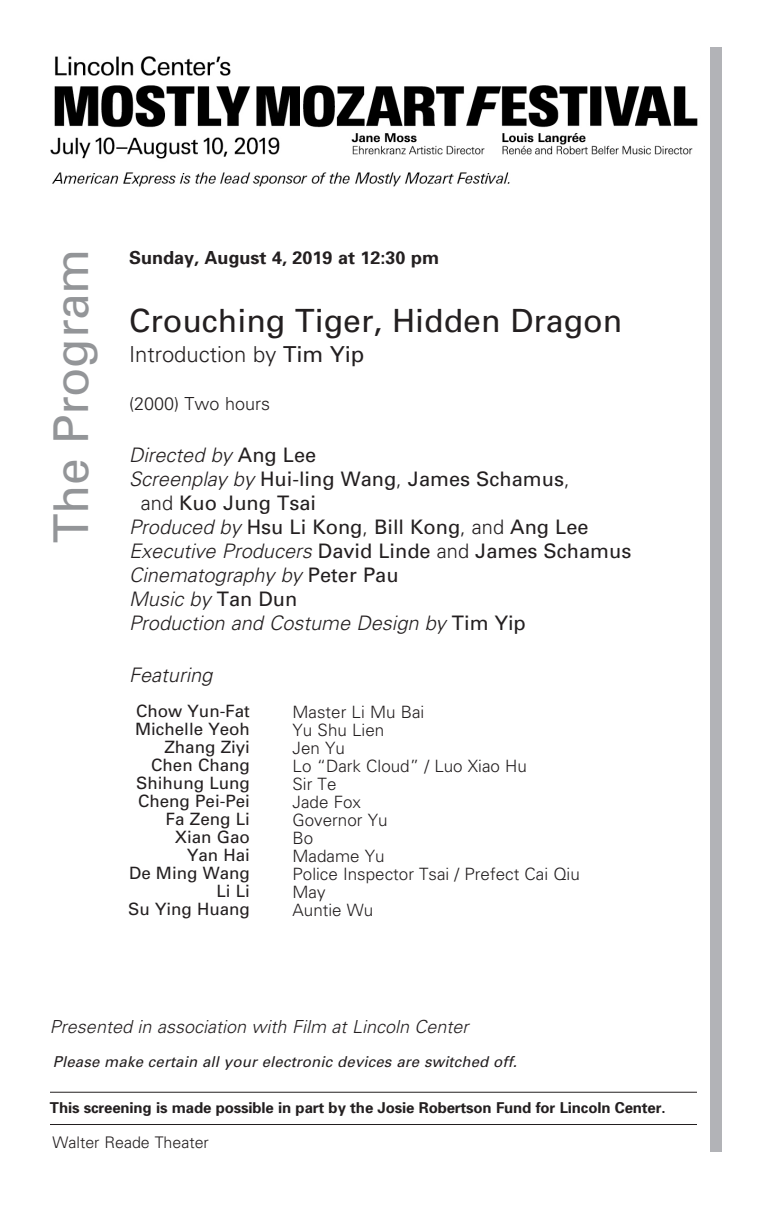
<style>
.page{position:relative;width:774px;height:1224px;background:#fff}
.page>*{position:absolute;margin:0;border:0;box-sizing:border-box;transform-origin:0 0}
.t1{font:48px "Univers";letter-spacing:-.005em;color:#939598}
.t2{font:32px "Univers";color:#231f20}
.t3{font:300 22px "Univers";color:#231f20}
.t4{font:20px "Univers";color:#231f20}
.t5{font:italic 300 20px "Univers";color:#231f20}
.t6{font:italic 300 18px "Univers";color:#231f20}
.t7{font:700 18px "Univers";color:#231f20}
.t8{font:300 18px "Univers";color:#231f20}
.t9{font:300 17px/18px "Univers";color:#231f20}
.t10{font:17px/18px "Univers";color:#231f20;text-align:right}
.t11{font:300 16px "Univers";color:#231f20}
.t12{font:700 15px "Univers";letter-spacing:-.01em;color:#231f20}
.t13{font:italic 15px "Univers";letter-spacing:.01em;color:#231f20}
.s1{font-weight:400}
.s2{font-weight:400;font-style:normal}
.s3{font-weight:300;font-style:italic}
.s4{font-weight:300}
</style>
<div class="page">
<div style="left:710px;top:48px;width:12px;height:1104px;background:#b2b3b7"></div>
<img style="left:50px;top:56px;width:648px;height:131px">
<hr style="left:50px;top:1092px;width:647px;height:1px;background:#231f20">
<hr style="left:50px;top:1124px;width:647px;height:1px;background:#231f20">
<h1 class="t1" style="left:43px;top:543px;width:296px;rotate:-90deg">The Program</h1>
<p class="t7" style="left:129px;top:247px;width:312px">Sunday, August 4, 2019 at 12:30 pm</p>
<h2 class="t2" style="left:129px;top:302px;width:495px">Crouching Tiger, Hidden Dragon</h2>
<p class="t3" style="left:129px;top:341px;width:237px">Introduction by <span class="s1">Tim Yip</span></p>
<p class="t8" style="left:129px;top:393px;width:143px">(2000) Two hours</p>
<p class="t5" style="left:129px;top:443px;width:189px">Directed by <span class="s2">Ang Lee</span></p>
<p class="t4" style="left:129px;top:467px;width:442px"><span class="s3">Screenplay by</span> Hui-ling Wang<span class="s4">,</span> James Schamus<span class="s4">,</span></p>
<p class="t4" style="left:141px;top:491px;width:177px"><span class="s4">and</span> Kuo Jung Tsai</p>
<p class="t4" style="left:129px;top:515px;width:461px"><span class="s3">Produced by</span> Hsu Li Kong<span class="s4">,</span> Bill Kong<span class="s4">, and</span> Ang Lee</p>
<p class="t4" style="left:129px;top:539px;width:504px"><span class="s3">Executive Producers</span> David Linde <span class="s4">and</span> James Schamus</p>
<p class="t5" style="left:129px;top:563px;width:271px">Cinematography by <span class="s2">Peter Pau</span></p>
<p class="t5" style="left:129px;top:587px;width:170px">Music by <span class="s2">Tan Dun</span></p>
<p class="t5" style="left:129px;top:611px;width:398px">Production and Costume Design by <span class="s2">Tim Yip</span></p>
<p class="t5" style="left:129px;top:663px;width:85px">Featuring</p>
<p class="t10" style="left:128px;top:702px;width:123px">Chow Yun-Fat<br>Michelle Yeoh<br>Zhang Ziyi<br>Chen Chang<br>Shihung Lung<br>Cheng Pei-Pei<br>Fa Zeng Li<br>Xian Gao<br>Yan Hai<br>De Ming Wang<br>Li Li<br>Su Ying Huang</p>
<p class="t9" style="left:293px;top:702px;width:289px">Master Li Mu Bai<br>Yu Shu Lien<br>Jen Yu<br>Lo “Dark Cloud” / Luo Xiao Hu<br>Sir Te<br>Jade Fox<br>Governor Yu<br>Bo<br>Madame Yu<br>Police Inspector Tsai / Prefect Cai Qiu<br>May<br>Auntie Wu</p>
<p class="t6" style="left:50px;top:1016px;width:420px">Presented in association with Film at Lincoln Center</p>
<p class="t13" style="left:53px;top:1053px;width:466px">Please make certain all your electronic devices are switched off.</p>
<p class="t12" style="left:50px;top:1098px;width:617px">This screening is made possible in part by the Josie Robertson Fund for Lincoln Center.</p>
<p class="t11" style="left:52px;top:1133px;width:158px">Walter Reade Theater</p>
</div>
